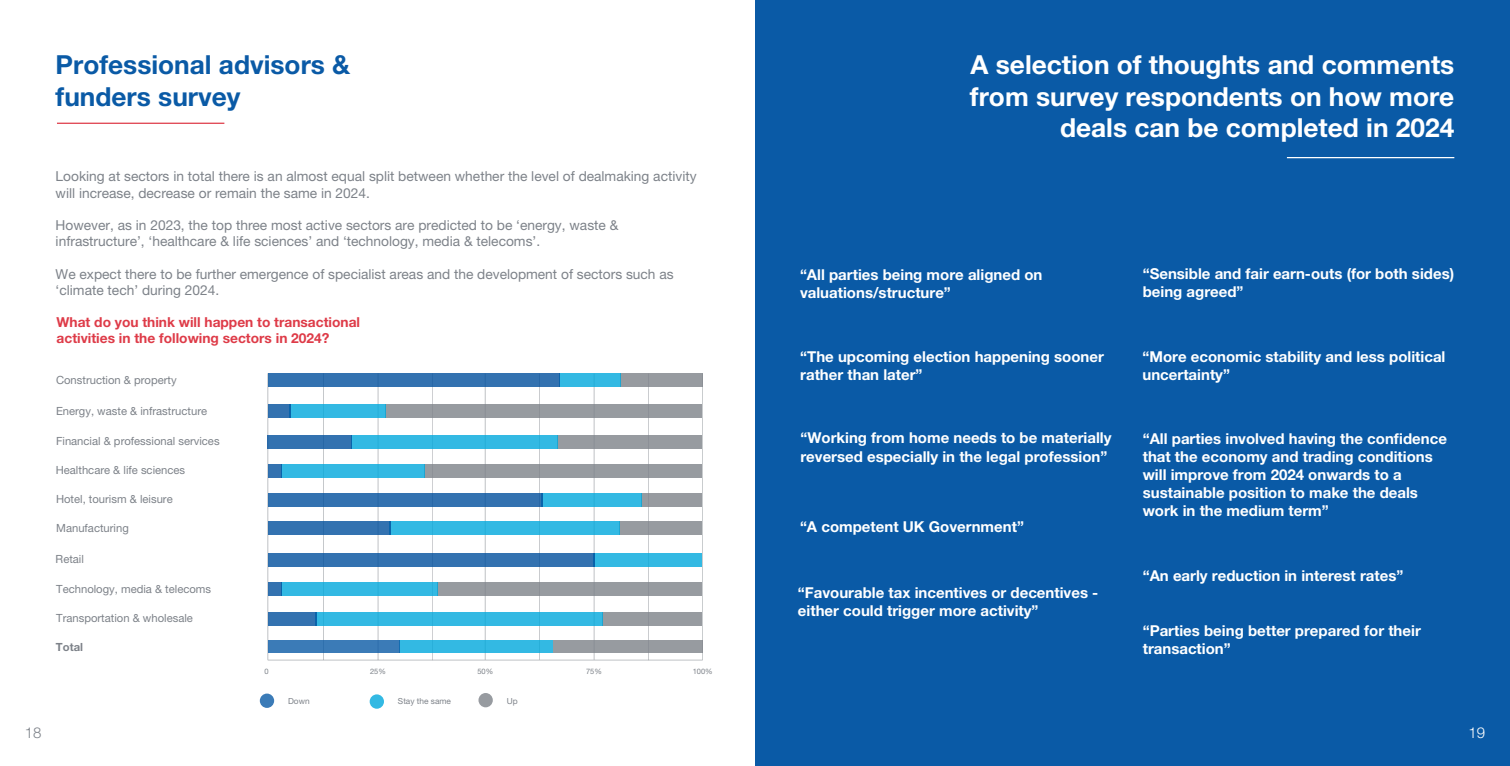
<style>
.page{position:relative;width:1510px;height:766px;background:#fff}
.page>*{position:absolute;margin:0;border:0;box-sizing:border-box;transform-origin:0 0}
.t1{font:700 26.25px/31.5px "Helvetica Neue LT Pro";color:#fff;text-align:right}
.t2{font:700 26.25px/31.5px "Helvetica Neue LT Pro";color:#0a5aa6}
.t3{font:700 15px/18px "Helvetica Neue LT Pro";color:#fff}
.t4{font:300 15px "Helvetica Neue LT Pro";color:#7d8289}
.t5{font:300 15px "Helvetica Neue LT Pro";color:#fff}
.t6{font:13.75px/16.2px "Helvetica Neue LT Pro";color:#7d8289}
.t7{font:700 13.75px/16.5px "Helvetica Neue LT Pro";color:#de3b48}
.t8{font:11.25px "Helvetica Neue LT Pro";color:#7d8289}
.t9{font:700 11.25px "Helvetica Neue LT Pro";color:#7d8289}
.t10{font:8.25px "Helvetica Neue LT Pro";color:#7d8289}
.t11{font:7.5px "Helvetica Neue LT Pro";color:#7d8289}
</style>
<div class="page">
<hr style="left:594px;top:373px;width:1px;height:286px;background:#7d8289">
<hr style="left:648px;top:373px;width:1px;height:287px;background:#7d8289">
<hr style="left:539px;top:373px;width:1px;height:286px;background:#7d8289">
<hr style="left:485px;top:373px;width:1px;height:286px;background:#7d8289">
<hr style="left:57px;top:123px;width:167px;height:1px;background:#de3b48">
<hr style="left:268px;top:659px;width:434px;height:1px;background:#7d8289">
<svg style="left:260px;top:693px;width:14px;height:14px"></svg>
<div style="left:370px;top:694px;width:14px;height:14px;background:#33b9e3;border-radius:50%"></div>
<hr style="left:378px;top:373px;width:1px;height:287px;background:#7d8289">
<hr style="left:432px;top:373px;width:1px;height:287px;background:#7d8289">
<hr style="left:323px;top:373px;width:1px;height:287px;background:#7d8289">
<hr style="left:268px;top:373px;width:1px;height:286px;background:#7d8289">
<div style="left:620px;top:373px;width:82px;height:13px;background:#979ba0"></div>
<div style="left:385px;top:404px;width:317px;height:13px;background:#979ba0"></div>
<div style="left:557px;top:435px;width:145px;height:13px;background:#979ba0"></div>
<div style="left:424px;top:464px;width:278px;height:13px;background:#979ba0"></div>
<div style="left:641px;top:493px;width:61px;height:13px;background:#979ba0"></div>
<div style="left:619px;top:521px;width:83px;height:13px;background:#979ba0"></div>
<div style="left:437px;top:582px;width:265px;height:13px;background:#979ba0"></div>
<div style="left:602px;top:612px;width:100px;height:13px;background:#979ba0"></div>
<div style="left:559px;top:373px;width:61px;height:13px;background:#33b9e3"></div>
<div style="left:290px;top:404px;width:96px;height:13px;background:#33b9e3"></div>
<div style="left:351px;top:435px;width:207px;height:13px;background:#33b9e3"></div>
<div style="left:281px;top:464px;width:144px;height:13px;background:#33b9e3"></div>
<div style="left:541px;top:493px;width:101px;height:13px;background:#33b9e3"></div>
<div style="left:389px;top:521px;width:231px;height:13px;background:#33b9e3"></div>
<div style="left:593px;top:553px;width:109px;height:13px;background:#33b9e3"></div>
<div style="left:281px;top:582px;width:157px;height:13px;background:#33b9e3"></div>
<div style="left:316px;top:612px;width:287px;height:13px;background:#33b9e3"></div>
<div style="left:268px;top:373px;width:291px;height:13px;background:#3372b0"></div>
<div style="left:268px;top:404px;width:22px;height:13px;background:#3372b0"></div>
<div style="left:268px;top:435px;width:84px;height:13px;background:#3372b0"></div>
<div style="left:268px;top:464px;width:14px;height:13px;background:#3372b0"></div>
<div style="left:268px;top:493px;width:274px;height:13px;background:#3372b0"></div>
<div style="left:268px;top:521px;width:122px;height:13px;background:#3372b0"></div>
<div style="left:268px;top:553px;width:326px;height:13px;background:#3372b0"></div>
<div style="left:268px;top:582px;width:14px;height:13px;background:#3372b0"></div>
<div style="left:268px;top:612px;width:48px;height:13px;background:#3372b0"></div>
<svg style="left:478px;top:692px;width:15px;height:15px"></svg>
<div style="left:553px;top:640px;width:149px;height:13px;background:#979ba0"></div>
<div style="left:399px;top:640px;width:154px;height:13px;background:#33b9e3"></div>
<div style="left:268px;top:640px;width:132px;height:13px;background:#3b7bb7"></div>
<div style="left:755px;top:0;width:754px;height:765px;background:#0a5aa6"></div>
<hr style="left:1286px;top:157px;width:168px;height:1px;background:#fff">
<hr style="left:702px;top:373px;width:1px;height:287px;background:#7d8289">
<p class="t2" style="left:56px;top:49px;width:296px">Professional advisors &amp; funders survey</p>
<p class="t4" style="left:25px;top:723px;width:18px">18</p>
<p class="t6" style="left:56px;top:168px;width:642px">Looking at sectors in total there is an almost equal split between whether the level of dealmaking activity will increase, decrease or remain the same in 2024.</p>
<p class="t6" style="left:56px;top:217px;width:564px">However, as in 2023, the top three most active sectors are predicted to be ‘energy, waste &amp; infrastructure’, ‘healthcare &amp; life sciences’ and ‘technology, media &amp; telecoms’.</p>
<p class="t6" style="left:56px;top:266px;width:619px">We expect there to be further emergence of specialist areas and the development of sectors such as ‘climate tech’ during 2024.</p>
<p class="t7" style="left:57px;top:313px;width:305px">What do you think will happen to transactional activities in the following sectors in 2024?</p>
<p class="t8" style="left:56px;top:373px;width:122px">Construction &amp; property</p>
<p class="t8" style="left:56px;top:403px;width:153px">Energy, waste &amp; infrastructure</p>
<p class="t8" style="left:56px;top:433px;width:165px">Financial &amp; professional services</p>
<p class="t8" style="left:56px;top:463px;width:131px">Healthcare &amp; life sciences</p>
<p class="t8" style="left:56px;top:492px;width:118px">Hotel, tourism &amp; leisure</p>
<p class="t8" style="left:56px;top:521px;width:74px">Manufacturing</p>
<p class="t8" style="left:56px;top:552px;width:30px">Retail</p>
<p class="t8" style="left:56px;top:582px;width:156px">Technology, media &amp; telecoms</p>
<p class="t8" style="left:56px;top:611px;width:138px">Transportation &amp; wholesale</p>
<p class="t9" style="left:56px;top:639px;width:29px">Total</p>
<p class="t11" style="left:264px;top:666px;width:6px">0</p>
<p class="t11" style="left:370px;top:666px;width:17px">25%</p>
<p class="t11" style="left:477px;top:666px;width:17px">50%</p>
<p class="t11" style="left:586px;top:666px;width:17px">75%</p>
<p class="t11" style="left:692px;top:666px;width:22px">100%</p>
<p class="t10" style="left:288px;top:695px;width:23px">Down</p>
<p class="t10" style="left:398px;top:695px;width:55px">Stay the same</p>
<p class="t10" style="left:507px;top:695px;width:12px">Up</p>
<p class="t1" style="left:970px;top:49px;width:486px">A selection of thoughts and comments from survey respondents on how more deals can be completed in 2024</p>
<p class="t3" style="left:800px;top:265px;width:244px">“All parties being more aligned on valuations/structure”</p>
<p class="t3" style="left:800px;top:347px;width:305px">“The upcoming election happening sooner rather than later”</p>
<p class="t3" style="left:800px;top:428px;width:312px">“Working from home needs to be materially reversed especially in the legal profession”</p>
<p class="t3" style="left:800px;top:516px;width:225px">“A competent UK Government”</p>
<p class="t3" style="left:798px;top:582px;width:302px">“Favourable tax incentives or decentives - either could trigger more activity”</p>
<p class="t3" style="left:1142px;top:264px;width:313px">“Sensible and fair earn-outs (for both sides) being agreed”</p>
<p class="t3" style="left:1142px;top:347px;width:304px">“More economic stability and less political uncertainty”</p>
<p class="t3" style="left:1142px;top:429px;width:306px">“All parties involved having the confidence that the economy and trading conditions will improve from 2024 onwards to a sustainable position to make the deals work in the medium term”</p>
<p class="t3" style="left:1142px;top:566px;width:262px">“An early reduction in interest rates”</p>
<p class="t3" style="left:1142px;top:621px;width:280px">“Parties being better prepared for their transaction”</p>
<p class="t5" style="left:1468px;top:723px;width:18px">19</p>
</div>
